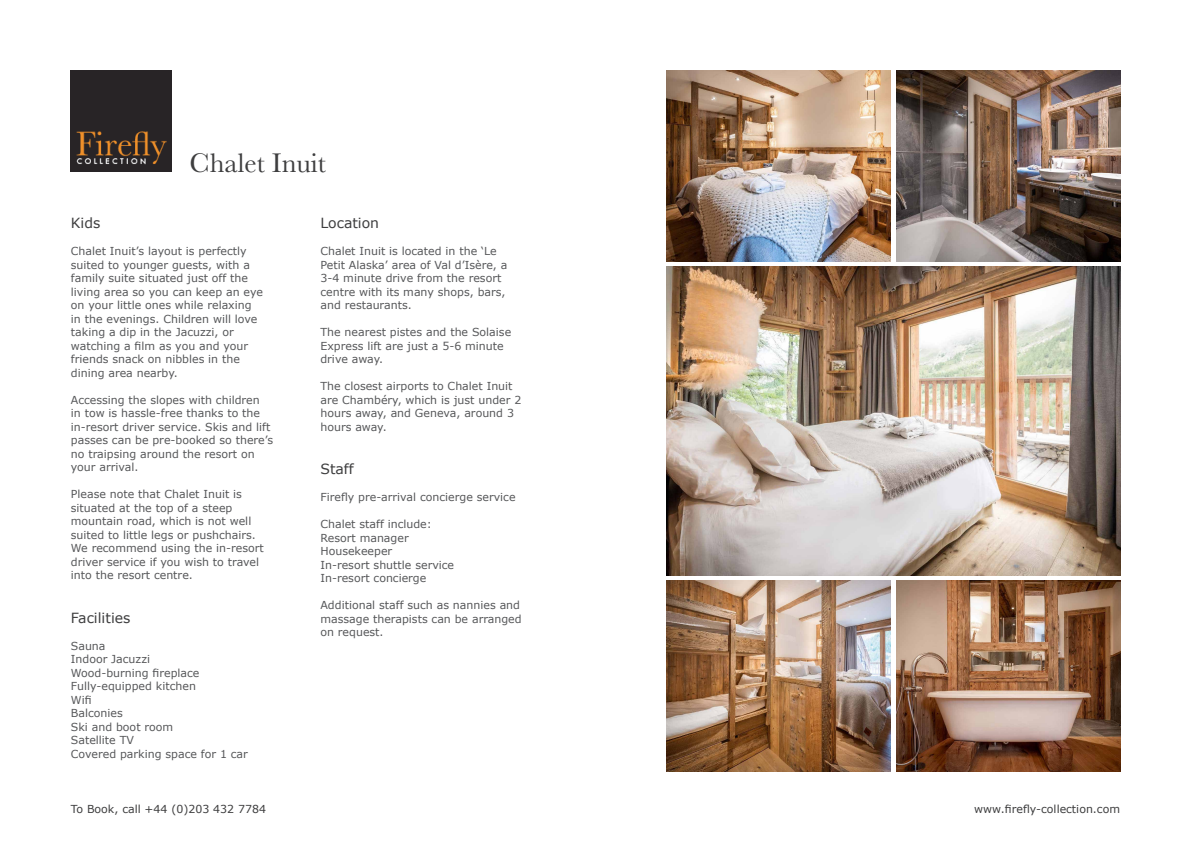
<style>
.page{position:relative;width:1191px;height:842px;background:#fff}
.page>*{position:absolute;margin:0;border:0;box-sizing:border-box;transform-origin:0 0}
.t1{font:28px "Baskerville";color:#3e3e3f}
.t2{font:14px "Verdana";color:#3e3e3f}
.t3{font:11px/13.5px "Verdana";color:#57585a}
.t4{font:11px "Verdana";color:#3e3e3f}
</style>
<div class="page">
<img style="left:71px;top:71px;width:101px;height:101px">
<img style="left:666px;top:267px;width:454px;height:308px">
<img style="left:666px;top:71px;width:224px;height:190px">
<img style="left:896px;top:71px;width:224px;height:190px">
<img style="left:666px;top:581px;width:224px;height:190px">
<img style="left:896px;top:581px;width:224px;height:190px">
<p class="t1" style="left:190px;top:145px;width:138px">Chalet Inuit</p>
<p class="t2" style="left:71px;top:214px;width:31px">Kids</p>
<p class="t3" style="left:71px;top:244px;width:194px">Chalet Inuit’s layout is perfectly suited to younger guests, with a family suite situated just off the living area so you can keep an eye on your little ones while relaxing in the evenings. Children will love taking a dip in the Jacuzzi, or watching a film as you and your friends snack on nibbles in the dining area nearby.</p>
<p class="t3" style="left:71px;top:393px;width:204px">Accessing the slopes with children<br>in tow is hassle-free thanks to the in-resort driver service. Skis and lift passes can be pre-booked so there’s no traipsing around the resort on your arrival.</p>
<p class="t3" style="left:71px;top:487px;width:194px">Please note that Chalet Inuit is situated at the top of a steep mountain road, which is not well suited to little legs or pushchairs.<br>We recommend using the in-resort driver service if you wish to travel into the resort centre.</p>
<p class="t2" style="left:71px;top:609px;width:61px">Facilities</p>
<p class="t3" style="left:71px;top:639px;width:36px">Sauna</p>
<p class="t3" style="left:71px;top:653px;width:81px">Indoor Jacuzzi</p>
<p class="t3" style="left:71px;top:666px;width:130px">Wood-burning fireplace</p>
<p class="t3" style="left:71px;top:680px;width:127px">Fully-equipped kitchen</p>
<p class="t3" style="left:71px;top:693px;width:22px">Wifi</p>
<p class="t3" style="left:71px;top:707px;width:53px">Balconies</p>
<p class="t3" style="left:71px;top:720px;width:104px">Ski and boot room</p>
<p class="t3" style="left:71px;top:734px;width:65px">Satellite TV</p>
<p class="t3" style="left:71px;top:747px;width:178px">Covered parking space for 1 car</p>
<p class="t4" style="left:71px;top:802px;width:197px">To Book, call +44 (0)203 432 7784</p>
<p class="t2" style="left:320px;top:214px;width:60px">Location</p>
<p class="t3" style="left:320px;top:244px;width:188px">Chalet Inuit is located in the ‘Le<br>Petit Alaska’ area of Val d’Isère, a<br>3-4 minute drive from the resort centre with its many shops, bars, and restaurants.</p>
<p class="t3" style="left:320px;top:325px;width:192px">The nearest pistes and the Solaise<br>Express lift are just a 5-6 minute drive away.</p>
<p class="t3" style="left:320px;top:379px;width:202px">The closest airports to Chalet Inuit are Chambéry, which is just under 2 hours away, and Geneva, around 3 hours away.</p>
<p class="t2" style="left:320px;top:460px;width:35px">Staff</p>
<p class="t3" style="left:320px;top:491px;width:197px">Firefly pre-arrival concierge service</p>
<p class="t3" style="left:320px;top:518px;width:113px">Chalet staff include:</p>
<p class="t3" style="left:320px;top:531px;width:90px">Resort manager</p>
<p class="t3" style="left:320px;top:545px;width:73px">Housekeeper</p>
<p class="t3" style="left:320px;top:558px;width:135px">In-resort shuttle service</p>
<p class="t3" style="left:320px;top:572px;width:107px">In-resort concierge</p>
<p class="t3" style="left:320px;top:599px;width:203px">Additional staff such as nannies and massage therapists can be arranged on request.</p>
<p class="t4" style="left:974px;top:802px;width:147px">www.firefly-collection.com</p>
</div>
